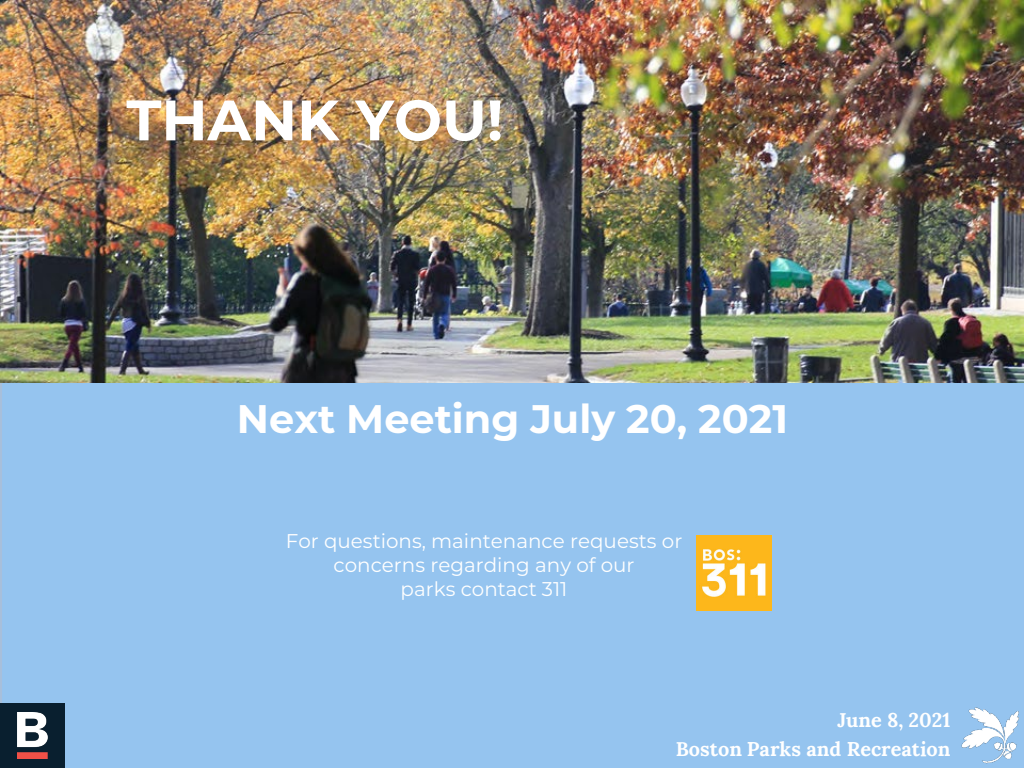
<style>
.page{position:relative;width:1024px;height:768px;background:#fff}
.page>*{position:absolute;margin:0;border:0;box-sizing:border-box;transform-origin:0 0}
.t1{font:700 56.9px "Montserrat";color:#fff}
.t2{font:700 39.9px "Montserrat";color:#fff}
.t3{font:19.9px/23.9px "Montserrat";color:#fff;text-align:center}
.t4{font:700 19.9px/28.7px "Lora";color:#fff;text-align:right}
</style>
<div class="page">
<div style="left:0;top:383px;width:1024px;height:385px;background:#95c4ef"></div>
<img style="left:0;top:0;width:1024px;height:383px">
<div style="left:0;top:703px;width:65px;height:65px;background:#091f2f"></div>
<img style="left:17px;top:713px;width:30px;height:46px">
<img style="left:960px;top:704px;width:64px;height:64px">
<img style="left:696px;top:536px;width:75px;height:75px">
<h1 class="t1" style="left:126px;top:79px;width:378px">THANK YOU!</h1>
<h2 class="t2" style="left:237px;top:390px;width:553px">Next Meeting July 20, 2021</h2>
<p class="t3" style="left:286px;top:529px;width:398px">For questions, maintenance requests or concerns regarding any of our<br>parks contact 311</p>
<p class="t4" style="left:676px;top:704px;width:276px">June 8, 2021<br>Boston Parks and Recreation</p>
</div>
